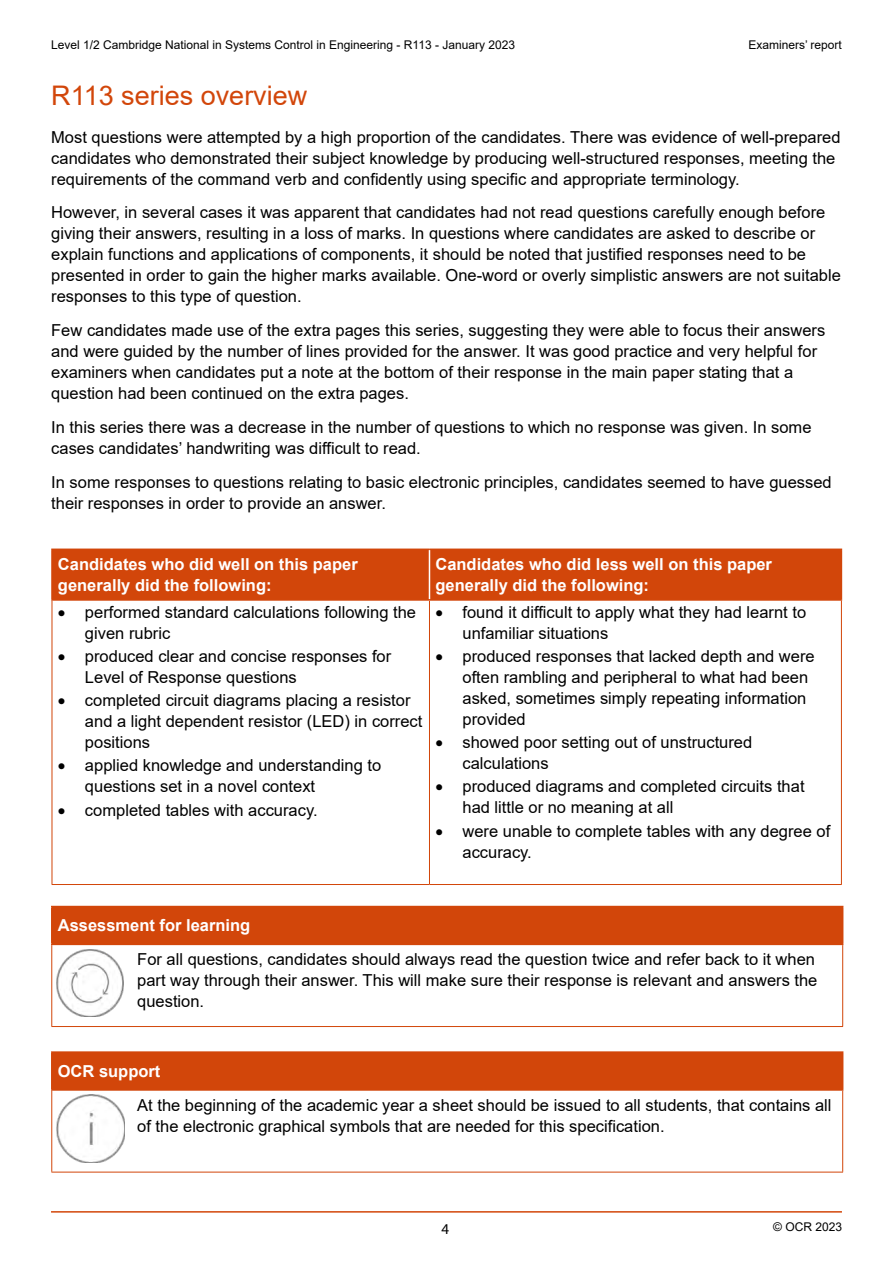
<style>
.page{position:relative;width:893px;height:1263px;background:#fff}
.page>*{position:absolute;margin:0;border:0;box-sizing:border-box;transform-origin:0 0}
.Heading_1{font:27px "Arial";color:#d2460a}
.t1{font:16.5px/21px "Arial";color:#000}
.Table_header_row{font:700 16.5px/21px "Arial";color:#fff}
.t2{font:15px "Myriad Pro";color:#000}
.t3{font:12px "Arial";color:#000}
</style>
<div class="page">
<hr style="left:51px;top:1211px;width:791px;height:1px;background:#d2460a">
<div style="left:53px;top:550px;width:788px;height:49px;background:#d2460a"></div>
<hr style="left:429px;top:550px;width:1px;height:49px;background:#fff">
<hr style="left:51px;top:550px;width:2px;height:49px;background:#d2460a">
<hr style="left:51px;top:548px;width:378px;height:2px;background:#d2460a">
<hr style="left:51px;top:599px;width:378px;height:2px;background:#d2460a">
<hr style="left:429px;top:548px;width:413px;height:2px;background:#d2460a">
<hr style="left:841px;top:550px;width:1px;height:49px;background:#d2460a">
<hr style="left:429px;top:599px;width:413px;height:2px;background:#d2460a">
<hr style="left:52px;top:601px;width:1px;height:283px;background:#d2460a">
<hr style="left:429px;top:601px;width:1px;height:283px;background:#d2460a">
<hr style="left:841px;top:601px;width:1px;height:283px;background:#d2460a">
<hr style="left:52px;top:884px;width:377px;height:1px;background:#d2460a">
<hr style="left:429px;top:884px;width:413px;height:1px;background:#d2460a">
<div style="left:52px;top:906px;width:791px;height:38px;background:#d2460a"></div>
<hr style="left:51px;top:907px;width:2px;height:37px;background:#d2460a">
<hr style="left:51px;top:906px;width:792px;height:1px;background:#d2460a">
<hr style="left:51px;top:944px;width:792px;height:1px;background:#d2460a">
<hr style="left:51px;top:945px;width:1px;height:81px;background:#d2460a">
<hr style="left:842px;top:945px;width:1px;height:81px;background:#d2460a">
<hr style="left:51px;top:1026px;width:792px;height:1px;background:#d2460a">
<img style="left:56px;top:949px;width:67px;height:68px">
<div style="left:52px;top:1052px;width:791px;height:38px;background:#d2460a"></div>
<hr style="left:51px;top:1053px;width:2px;height:36px;background:#d2460a">
<hr style="left:51px;top:1051px;width:792px;height:2px;background:#d2460a">
<hr style="left:51px;top:1089px;width:792px;height:2px;background:#d2460a">
<hr style="left:51px;top:1091px;width:1px;height:81px;background:#d2460a">
<hr style="left:842px;top:1091px;width:1px;height:81px;background:#d2460a">
<hr style="left:51px;top:1172px;width:792px;height:1px;background:#d2460a">
<img style="left:57px;top:1094px;width:68px;height:68px">
<p class="t3" style="left:51px;top:36px;width:466px">Level 1/2 Cambridge National in Systems Control in Engineering - R113 - January 2023</p>
<p class="t3" style="left:748px;top:36px;width:95px">Examiners’ report</p>
<p class="Heading_1" style="left:51px;top:77px;width:258px">R113 series overview</p>
<p class="t1" style="left:51px;top:126px;width:791px">Most questions were attempted by a high proportion of the candidates. There was evidence of well-prepared candidates who demonstrated their subject knowledge by producing well-structured responses, meeting the requirements of the command verb and confidently using specific and appropriate terminology.</p>
<p class="t1" style="left:51px;top:202px;width:791px">However, in several cases it was apparent that candidates had not read questions carefully enough before giving their answers, resulting in a loss of marks. In questions where candidates are asked to describe or explain functions and applications of components, it should be noted that justified responses need to be presented in order to gain the higher marks available. One-word or overly simplistic answers are not suitable responses to this type of question.</p>
<p class="t1" style="left:51px;top:320px;width:776px">Few candidates made use of the extra pages this series, suggesting they were able to focus their answers and were guided by the number of lines provided for the answer. It was good practice and very helpful for examiners when candidates put a note at the bottom of their response in the main paper stating that a question had been continued on the extra pages.</p>
<p class="t1" style="left:51px;top:417px;width:762px">In this series there was a decrease in the number of questions to which no response was given. In some cases candidates’ handwriting was difficult to read.</p>
<p class="t1" style="left:51px;top:471px;width:782px">In some responses to questions relating to basic electronic principles, candidates seemed to have guessed their responses in order to provide an answer.</p>
<p class="Table_header_row" style="left:58px;top:554px;width:301px">Candidates who did well on this paper generally did the following:</p>
<p class="Table_header_row" style="left:435px;top:554px;width:338px">Candidates who did less well on this paper generally did the following:</p>
<p class="t1" style="left:85px;top:601px;width:333px;text-indent:-27px">• performed standard calculations following the given rubric</p>
<p class="t1" style="left:85px;top:646px;width:308px;text-indent:-27px">• produced clear and concise responses for<br>Level of Response questions</p>
<p class="t1" style="left:85px;top:690px;width:339px;text-indent:-27px">• completed circuit diagrams placing a resistor and a light dependent resistor (LED) in correct positions</p>
<p class="t1" style="left:85px;top:755px;width:298px;text-indent:-27px">• applied knowledge and understanding to questions set in a novel context</p>
<p class="t1" style="left:58px;top:799px;width:261px">• completed tables with accuracy.</p>
<p class="t1" style="left:462px;top:601px;width:345px;text-indent:-27px">• found it difficult to apply what they had learnt to unfamiliar situations</p>
<p class="t1" style="left:462px;top:646px;width:354px;text-indent:-27px">• produced responses that lacked depth and were often rambling and peripheral to what had been asked, sometimes simply repeating information provided</p>
<p class="t1" style="left:462px;top:732px;width:291px;text-indent:-27px">• showed poor setting out of unstructured calculations</p>
<p class="t1" style="left:462px;top:776px;width:344px;text-indent:-27px">• produced diagrams and completed circuits that had little or no meaning at all</p>
<p class="t1" style="left:462px;top:820px;width:369px;text-indent:-27px">• were unable to complete tables with any degree of accuracy.</p>
<p class="Table_header_row" style="left:58px;top:915px;width:194px">Assessment for learning</p>
<p class="t1" style="left:137px;top:949px;width:682px">For all questions, candidates should always read the question twice and refer back to it when part way through their answer. This will make sure their response is relevant and answers the question.</p>
<p class="Table_header_row" style="left:58px;top:1061px;width:104px">OCR support</p>
<p class="t1" style="left:137px;top:1094px;width:696px">At the beginning of the academic year a sheet should be issued to all students, that contains all of the electronic graphical symbols that are needed for this specification.</p>
<p class="t2" style="left:442px;top:1219px;width:9px">4</p>
<p class="t3" style="left:773px;top:1219px;width:70px">© OCR 2023</p>
</div>
